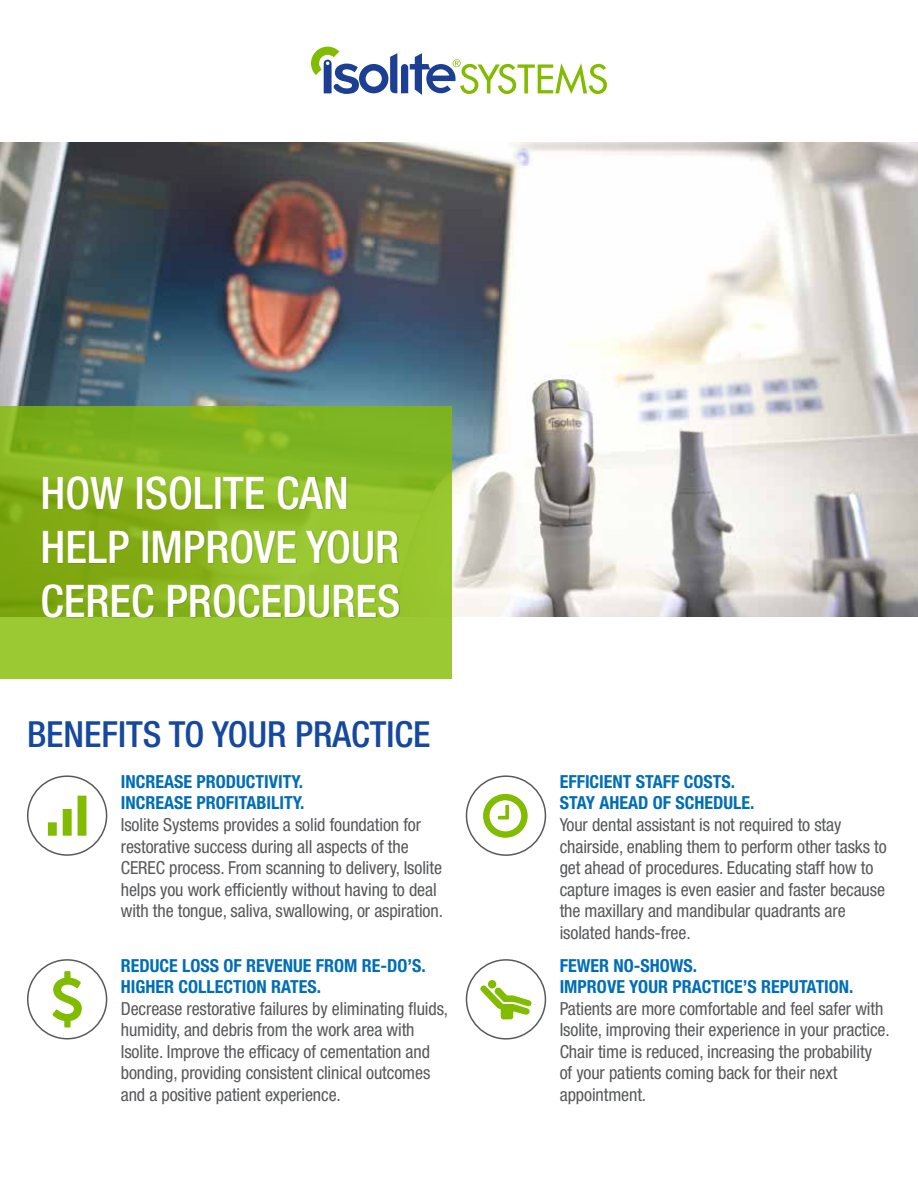
<style>
.page{position:relative;width:918px;height:1188px;background:#fff}
.page>*{position:absolute;margin:0;border:0;box-sizing:border-box;transform-origin:0 0}
.t1{font:500 condensed 45px/54px "Helvetica Neue LT Std";color:#fff}
.t2{font:500 condensed 36px "Helvetica Neue LT Std";color:#15489e}
.t3{font:condensed 18px/21.6px "Helvetica Neue LT Std";letter-spacing:-.005em;color:#58595b}
.t4{font:700 condensed 18px/21px "Helvetica Neue LT Std";color:#006eb5}
</style>
<div class="page">
<img style="left:0;top:143px;width:918px;height:473px">
<svg style="left:311px;top:47px;width:296px;height:48px"></svg>
<svg style="left:0;top:406px;width:452px;height:272px;background:#8cbc27"></svg>
<div style="left:27px;top:775px;width:80px;height:81px;border:2px solid #58595b;border-radius:50%"></div>
<svg style="left:48px;top:796px;width:38px;height:40px"></svg>
<div style="left:466px;top:775px;width:80px;height:81px;border:2px solid #58595b;border-radius:50%"></div>
<svg style="left:483px;top:794px;width:45px;height:44px"></svg>
<div style="left:466px;top:959px;width:80px;height:81px;border:2px solid #58595b;border-radius:50%"></div>
<svg style="left:480px;top:980px;width:52px;height:40px"></svg>
<div style="left:43px;top:476px;width:356px;height:142px;background:#000;opacity:.2"></div>
<div style="left:27px;top:959px;width:80px;height:80px;border:2px solid #58595b;border-radius:50%"></div>
<svg style="left:52px;top:971px;width:30px;height:56px"></svg>
<h1 class="t1" style="left:40px;top:465px;width:361px">HOW ISOLITE CAN<br>HELP IMPROVE YOUR<br>CEREC PROCEDURES</h1>
<h2 class="t2" style="left:27px;top:713px;width:405px">BENEFITS TO YOUR PRACTICE</h2>
<p class="t4" style="left:121px;top:771px;width:185px">INCREASE PRODUCTIVITY.<br>INCREASE PROFITABILITY.</p>
<p class="t3" style="left:121px;top:814px;width:324px">Isolite Systems provides a solid foundation for restorative success during all aspects of the CEREC process. From scanning to delivery, Isolite helps you work efficiently without having to deal with the tongue, saliva, swallowing, or aspiration.</p>
<p class="t4" style="left:121px;top:955px;width:306px">REDUCE LOSS OF REVENUE FROM RE-DO’S.<br>HIGHER COLLECTION RATES.</p>
<p class="t3" style="left:121px;top:997px;width:329px">Decrease restorative failures by eliminating fluids, humidity, and debris from the work area with Isolite. Improve the efficacy of cementation and bonding, providing consistent clinical outcomes and a positive patient experience.</p>
<p class="t4" style="left:560px;top:771px;width:196px">EFFICIENT STAFF COSTS.<br>STAY AHEAD OF SCHEDULE.</p>
<p class="t3" style="left:560px;top:814px;width:329px">Your dental assistant is not required to stay chairside, enabling them to perform other tasks to get ahead of procedures. Educating staff how to capture images is even easier and faster because the maxillary and mandibular quadrants are isolated hands-free.</p>
<p class="t4" style="left:560px;top:955px;width:295px">FEWER NO-SHOWS.<br>IMPROVE YOUR PRACTICE’S REPUTATION.</p>
<p class="t3" style="left:560px;top:997px;width:332px">Patients are more comfortable and feel safer with Isolite, improving their experience in your practice.<br>Chair time is reduced, increasing the probability<br>of your patients coming back for their next appointment.</p>
</div>
